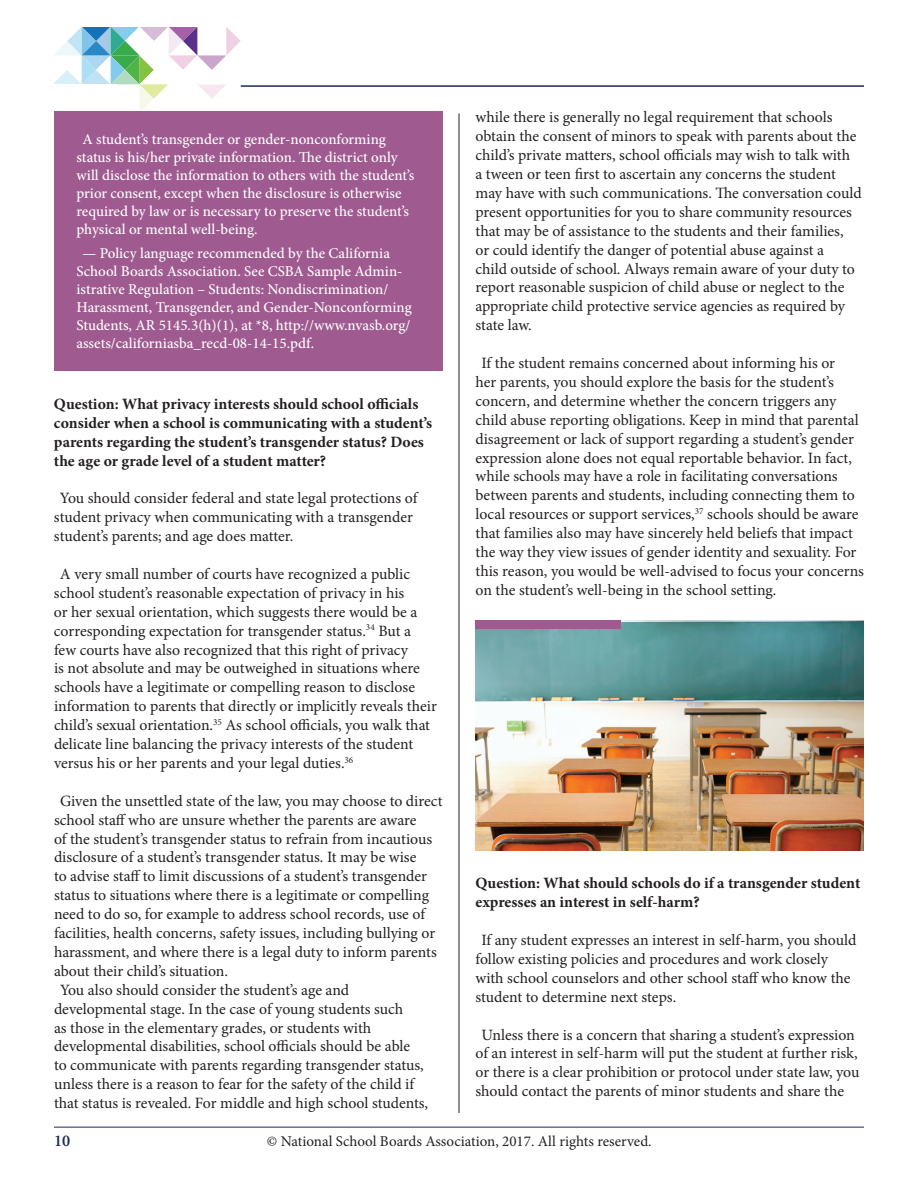
<style>
.page{position:relative;width:918px;height:1188px;background:#fff}
.page>*{position:absolute;margin:0;border:0;box-sizing:border-box;transform-origin:0 0}
.t1{font:600 16.5px "Minion Pro";color:#1b2b59}
.t2{font:15.75px/18.9px "Minion Pro";color:#231f20}
.t3{font:700 15.75px/18.9px "Minion Pro";color:#231f20}
.t4{font:500 15px/18px "Minion Pro";color:#fff}
.t5{font:15px "Minion Pro";color:#231f20}
</style>
<div class="page">
<hr style="left:241px;top:85px;width:623px;height:2px;background:#1b2b59">
<hr style="left:54px;top:1127px;width:810px;height:1px;background:#1b2b59">
<hr style="left:459px;top:113px;width:1px;height:1000px;background:#231f20">
<svg style="left:54px;top:27px;width:187px;height:84px"></svg>
<div style="left:15px;top:84px;width:102px;height:41px;background:#fff"></div>
<div style="left:54px;top:111px;width:388px;height:260px;background:#9f5a90"></div>
<img style="left:476px;top:620px;width:388px;height:230px">
<div style="left:476px;top:620px;width:145px;height:9px;background:#9f5a90"></div>
<p class="t4" style="left:76px;top:131px;width:339px;text-indent:6px">A student’s transgender or gender-nonconforming status is his/her private information. The district only will disclose the information to others with the student’s prior consent, except when the disclosure is otherwise required by law or is necessary to preserve the student’s physical or mental well-being.</p>
<p class="t4" style="left:76px;top:245px;width:337px;text-indent:6px">— Policy language recommended by the California School Boards Association. See CSBA Sample Admin&shy;istrative Regulation – Students: Nondiscrimination/ Harassment, Transgender, and Gender-Nonconforming Students, AR 5145.3(h)(1), at *8, http://www.nvasb.org/ assets/californiasba_recd-08-14-15.pdf.</p>
<p class="t3" style="left:54px;top:394px;width:380px">Question: What privacy interests should school officials consider when a school is communicating with a student’s parents regarding the student’s transgender status? Does the age or grade level of a student matter?</p>
<p class="t2" style="left:54px;top:489px;width:365px;text-indent:6px">You should consider federal and state legal protections of student privacy when communicating with a transgender student’s parents; and age does matter.</p>
<p class="t2" style="left:54px;top:565px;width:384px;text-indent:6px">A very small number of courts have recognized a public school student’s reasonable expectation of privacy in his<br>or her sexual orientation, which suggests there would be a corresponding expectation for transgender status. <sup>34</sup> But a few courts have also recognized that this right of privacy<br>is not absolute and may be outweighed in situations where schools have a legitimate or compelling reason to disclose information to parents that directly or implicitly reveals their child’s sexual orientation. <sup>35</sup> As school officials, you walk that delicate line balancing the privacy interests of the student versus his or her parents and your legal duties. <sup>36</sup></p>
<p class="t2" style="left:60px;top:791px;width:384px">Given the unsettled state of the law, you may choose to direct</p>
<p class="t2" style="left:54px;top:810px;width:364px">school staff who are unsure whether the parents are aware</p>
<p class="t2" style="left:54px;top:829px;width:380px">of the student’s transgender status to refrain from incautious</p>
<p class="t2" style="left:54px;top:848px;width:364px">disclosure of a student’s transgender status. It may be wise</p>
<p class="t2" style="left:54px;top:867px;width:375px">to advise staff to limit discussions of a student’s transgender</p>
<p class="t2" style="left:54px;top:886px;width:377px">status to situations where there is a legitimate or compelling</p>
<p class="t2" style="left:54px;top:905px;width:373px">need to do so, for example to address school records, use of</p>
<p class="t2" style="left:54px;top:924px;width:383px">facilities, health concerns, safety issues, including bullying or</p>
<p class="t2" style="left:54px;top:943px;width:384px">harassment, and where there is a legal duty to inform parents</p>
<p class="t2" style="left:54px;top:961px;width:174px">about their child’s situation.</p>
<p class="t2" style="left:60px;top:980px;width:291px">You also should consider the student’s age and</p>
<p class="t2" style="left:54px;top:999px;width:351px">developmental stage. In the case of young students such</p>
<p class="t2" style="left:54px;top:1018px;width:319px">as those in the elementary grades, or students with</p>
<p class="t2" style="left:54px;top:1037px;width:358px">developmental disabilities, school officials should be able</p>
<p class="t2" style="left:54px;top:1056px;width:371px">to communicate with parents regarding transgender status,</p>
<p class="t2" style="left:54px;top:1075px;width:362px">unless there is a reason to fear for the safety of the child if</p>
<p class="t2" style="left:54px;top:1094px;width:376px">that status is revealed. For middle and high school students,</p>
<p class="t2" style="left:476px;top:108px;width:388px">while there is generally no legal requirement that schools obtain the consent of minors to speak with parents about the child’s private matters, school officials may wish to talk with<br>a tween or teen first to ascertain any concerns the student may have with such communications. The conversation could present opportunities for you to share community resources that may be of assistance to the students and their families,<br>or could identify the danger of potential abuse against a<br>child outside of school. Always remain aware of your duty to report reasonable suspicion of child abuse or neglect to the appropriate child protective service agencies as required by state law.</p>
<p class="t2" style="left:476px;top:354px;width:390px;text-indent:6px">If the student remains concerned about informing his or<br>her parents, you should explore the basis for the student’s concern, and determine whether the concern triggers any child abuse reporting obligations. Keep in mind that parental disagreement or lack of support regarding a student’s gender expression alone does not equal reportable behavior. In fact, while schools may have a role in facilitating conversations between parents and students, including connecting them to local resources or support services,<sup>37</sup> schools should be aware that families also may have sincerely held beliefs that impact the way they view issues of gender identity and sexuality. For this reason, you would be well-advised to focus your concerns on the student’s well-being in the school setting.</p>
<p class="t3" style="left:476px;top:874px;width:386px">Question: What should schools do if a transgender student expresses an interest in self-harm?</p>
<p class="t2" style="left:476px;top:931px;width:383px;text-indent:6px">If any student expresses an interest in self-harm, you should follow existing policies and procedures and work closely with school counselors and other school staff who know the student to determine next steps.</p>
<p class="t2" style="left:476px;top:1025px;width:386px;text-indent:6px">Unless there is a concern that sharing a student’s expression of an interest in self-harm will put the student at further risk, or there is a clear prohibition or protocol under state law, you should contact the parents of minor students and share the</p>
<p class="t1" style="left:54px;top:1129px;width:18px">10</p>
<p class="t5" style="left:267px;top:1131px;width:386px">© National School Boards Association, 2017. All rights reserved.</p>
</div>
